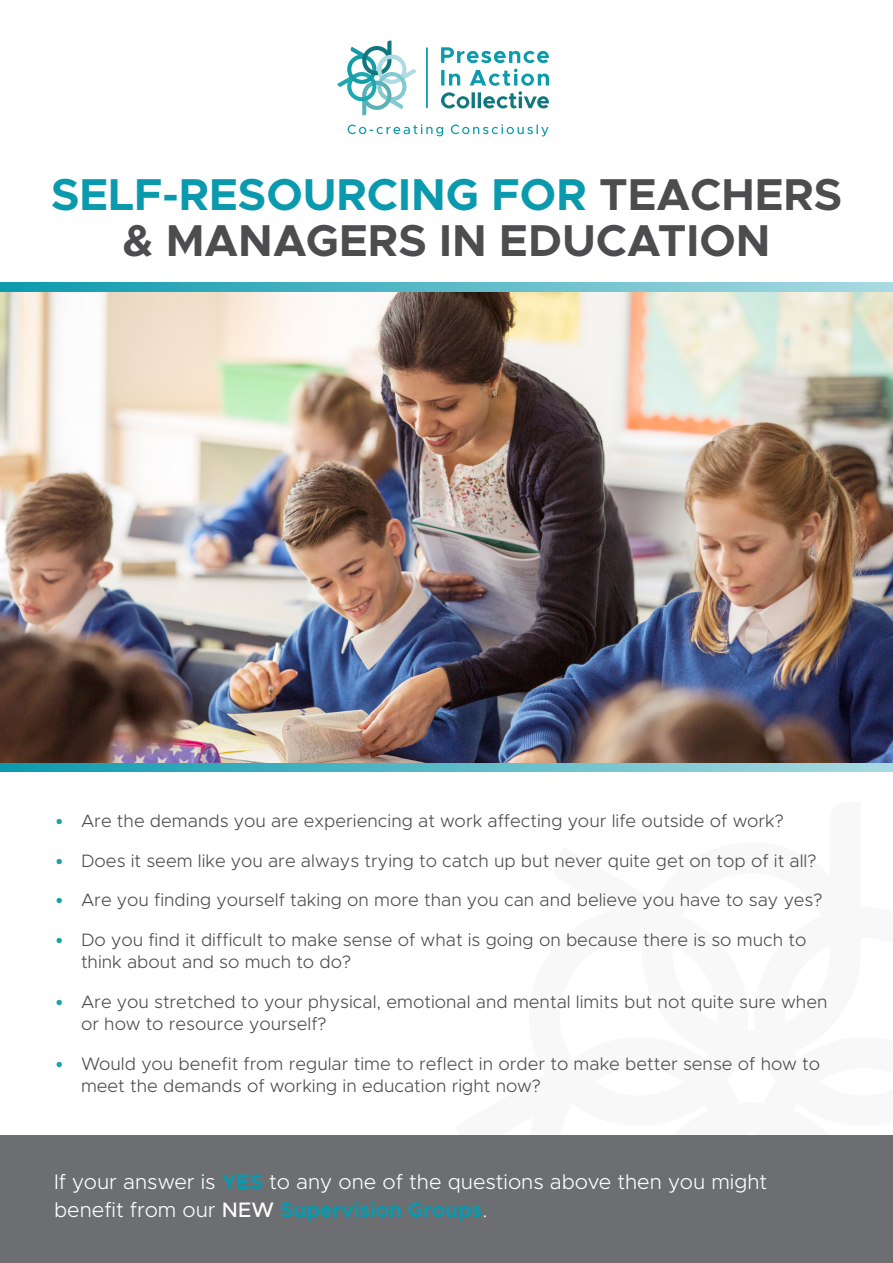
<style>
.page{position:relative;width:893px;height:1263px;background:#fff}
.page>*{position:absolute;margin:0;border:0;box-sizing:border-box;transform-origin:0 0}
.header_1_grey{font:700 44.85px/46.3px "Metropolis";color:#4d4d4f;text-align:center}
.body_bullets{font:300 21px/28.5px "Metropolis";color:#fff}
.t1{font:300 18px/22.5px "Metropolis";color:#4d4d4f}
.s1{color:#0a99ad}
.s2{font-family:"Lato";color:#1ba0a5}
.s3{font-weight:700;color:#0a99ad}
.s4{font-weight:500}
</style>
<div class="page">
<div style="left:0;top:1135px;width:893px;height:128px;background:#6d6e71"></div>
<img style="left:0;top:291px;width:893px;height:472px">
<svg style="left:0;top:282px;width:893px;height:9px;background:#5bb9c7"></svg>
<svg style="left:0;top:763px;width:893px;height:9px;background:#5bb9c7"></svg>
<svg style="left:337px;top:41px;width:79px;height:74px"></svg>
<svg style="left:441px;top:47px;width:108px;height:16px"></svg>
<svg style="left:441px;top:69px;width:108px;height:39px"></svg>
<hr style="left:426px;top:47px;width:2px;height:61px;background:#0c9aad">
<svg style="left:348px;top:124px;width:200px;height:12px"></svg>
<p class="header_1_grey" style="left:51px;top:171px;width:793px"><span class="s1">SELF-RESOURCING FOR</span> TEACHERS &amp; MANAGERS IN EDUCATION</p>
<p class="t1" style="left:54px;top:810px;width:731px"><span class="s2">•</span> Are the demands you are experiencing at work affecting your life outside of work?</p>
<p class="t1" style="left:54px;top:849px;width:764px"><span class="s2">•</span> Does it seem like you are always trying to catch up but never quite get on top of it all?</p>
<p class="t1" style="left:54px;top:889px;width:770px"><span class="s2">•</span> Are you finding yourself taking on more than you can and believe you have to say yes?</p>
<p class="t1" style="left:81px;top:928px;width:727px;text-indent:-27px"><span class="s2">•</span> Do you find it difficult to make sense of what is going on because there is so much to think about and so much to do?</p>
<p class="t1" style="left:81px;top:990px;width:748px;text-indent:-27px"><span class="s2">•</span> Are you stretched to your physical, emotional and mental limits but not quite sure when or how to resource yourself?</p>
<p class="t1" style="left:81px;top:1052px;width:740px;text-indent:-27px"><span class="s2">•</span> Would you benefit from regular time to reflect in order to make better sense of how to meet the demands of working in education right now?</p>
<p class="body_bullets" style="left:54px;top:1167px;width:715px">If your answer is <span class="s3">YES</span> to any one of the questions above then you might benefit from our <span class="s4">NEW</span> <span class="s3">Supervision Groups</span>.</p>
</div>
